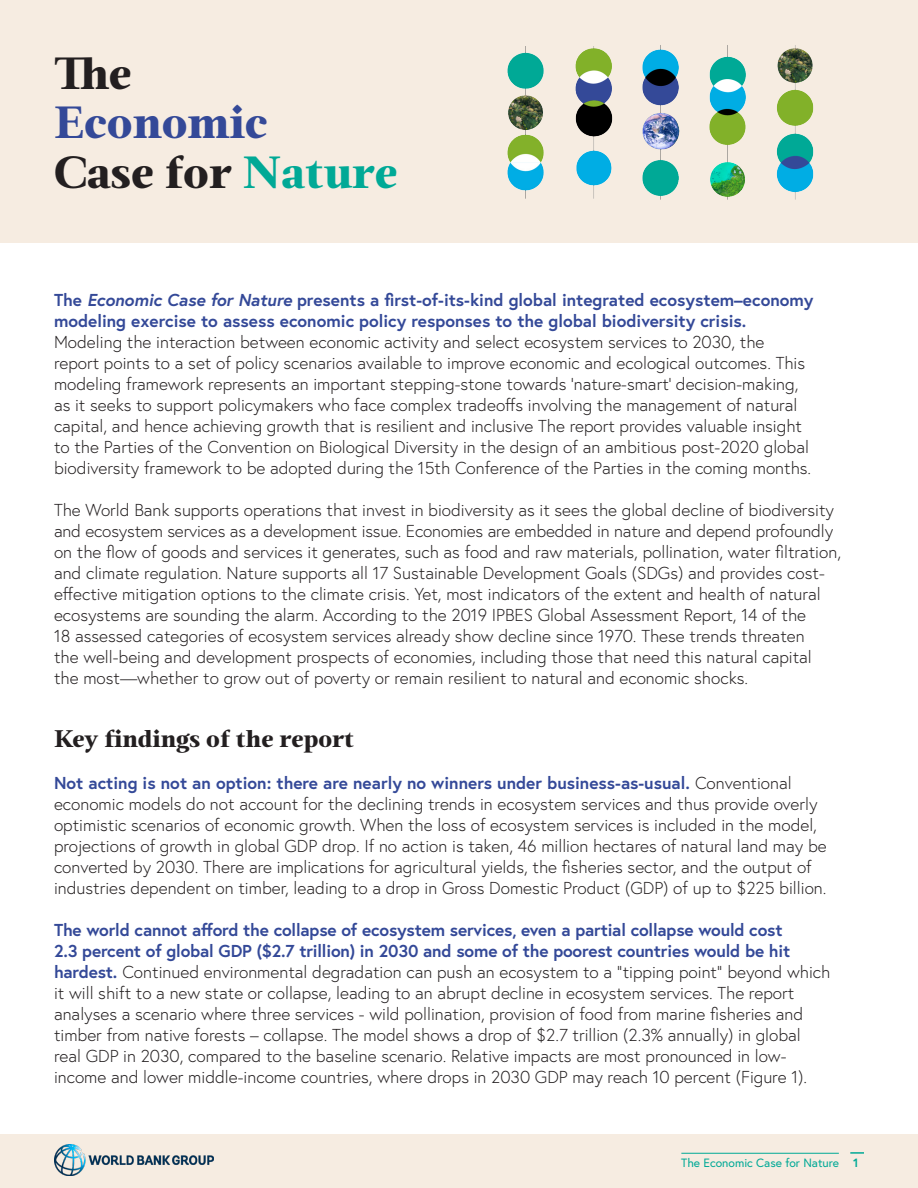
<style>
.page{position:relative;width:918px;height:1188px;background:#fff}
.page>*{position:absolute;margin:0;border:0;box-sizing:border-box;transform-origin:0 0}
.t1{font:900 45px "Magneta";color:#231f20}
.t2{font:900 45px "Magneta";color:#344998}
.t3{font:900 24px "Magneta";color:#231f20}
.Copy{font:300 17.25px/21px "Europa";color:#231f20}
.Para_lead{font:700 17.25px/21px "Europa";color:#344998}
.t4{font:12px "Europa";color:#00a996}
.s1{color:#00a996}
.s2{font-style:italic}
.s3{font-weight:700;color:#344998}
.s4{font-weight:700}
</style>
<div class="page">
<div style="left:0;top:0;width:918px;height:243px;background:#f6ece1"></div>
<div style="left:0;top:1134px;width:918px;height:54px;background:#f6ece1"></div>
<svg style="left:850px;top:1152px;width:14px;height:2px"></svg>
<hr style="left:681px;top:1153px;width:158px;height:1px;background:#00a996">
<img style="left:54px;top:1144px;width:159px;height:31px">
<img style="left:709px;top:45px;width:37px;height:155px">
<img style="left:776px;top:45px;width:38px;height:155px">
<img style="left:642px;top:45px;width:38px;height:155px">
<img style="left:575px;top:46px;width:38px;height:153px">
<img style="left:507px;top:46px;width:37px;height:153px">
<p class="t1" style="left:54px;top:41px;width:79px">The</p>
<p class="t2" style="left:54px;top:90px;width:215px">Economic</p>
<p class="t1" style="left:54px;top:140px;width:345px">Case for <span class="s1">Nature</span></p>
<p class="Para_lead" style="left:54px;top:289px;width:761px">The <span class="s2">Economic Case for Nature</span> presents a first-of-its-kind global integrated ecosystem–economy modeling exercise to assess economic policy responses to the global biodiversity crisis.</p>
<p class="Copy" style="left:54px;top:331px;width:759px">Modeling the interaction between economic activity and select ecosystem services to 2030, the report points to a set of policy scenarios available to improve economic and ecological outcomes. This modeling framework represents an important stepping-stone towards ‘nature-smart’ decision-making, as it seeks to support policymakers who face complex tradeoffs involving the management of natural capital, and hence achieving growth that is resilient and inclusive The report provides valuable insight to the Parties of the Convention on Biological Diversity in the design of an ambitious post-2020 global biodiversity framework to be adopted during the 15th Conference of the Parties in the coming months.</p>
<p class="Copy" style="left:54px;top:499px;width:789px">The World Bank supports operations that invest in biodiversity as it sees the global decline of biodiversity and ecosystem services as a development issue. Economies are embedded in nature and depend profoundly on the flow of goods and services it generates, such as food and raw materials, pollination, water filtration, and climate regulation. Nature supports all 17 Sustainable Development Goals (SDGs) and provides cost&shy;effective mitigation options to the climate crisis. Yet, most indicators of the extent and health of natural ecosystems are sounding the alarm. According to the 2019 IPBES Global Assessment Report, 14 of the<br>18 assessed categories of ecosystem services already show decline since 1970. These trends threaten<br>the well-being and development prospects of economies, including those that need this natural capital<br>the most—whether to grow out of poverty or remain resilient to natural and economic shocks.</p>
<p class="t3" style="left:54px;top:721px;width:302px">Key findings of the report</p>
<p class="Copy" style="left:54px;top:772px;width:774px"><span class="s3">Not acting is not an option: there are nearly no winners under business-as-usual.</span> Conventional economic models do not account for the declining trends in ecosystem services and thus provide overly optimistic scenarios of economic growth. When the loss of ecosystem services is included in the model, projections of growth in global GDP drop. If no action is taken, 46 million hectares of natural land may be converted by 2030. There are implications for agricultural yields, the fisheries sector, and the output of industries dependent on timber, leading to a drop in Gross Domestic Product (GDP) of up to $225 billion.</p>
<p class="Copy" style="left:54px;top:919px;width:778px"><span class="s3">The world cannot afford the collapse of ecosystem services, even a partial collapse would cost<br>2.3 percent of global GDP ($2.7 trillion) in 2030 and some of the poorest countries would be hit hardest.</span> Continued environmental degradation can push an ecosystem to a “tipping point” beyond which it will shift to a new state or collapse, leading to an abrupt decline in ecosystem services. The report analyses a scenario where three services - wild pollination, provision of food from marine fisheries and timber from native forests – collapse. The model shows a drop of $2.7 trillion (2.3% annually) in global real GDP in 2030, compared to the baseline scenario. Relative impacts are most pronounced in low&shy;income and lower middle-income countries, where drops in 2030 GDP may reach 10 percent (Figure 1).</p>
<p class="t4" style="left:681px;top:1156px;width:179px">The Economic Case for Nature <span class="s4">1</span></p>
</div>
